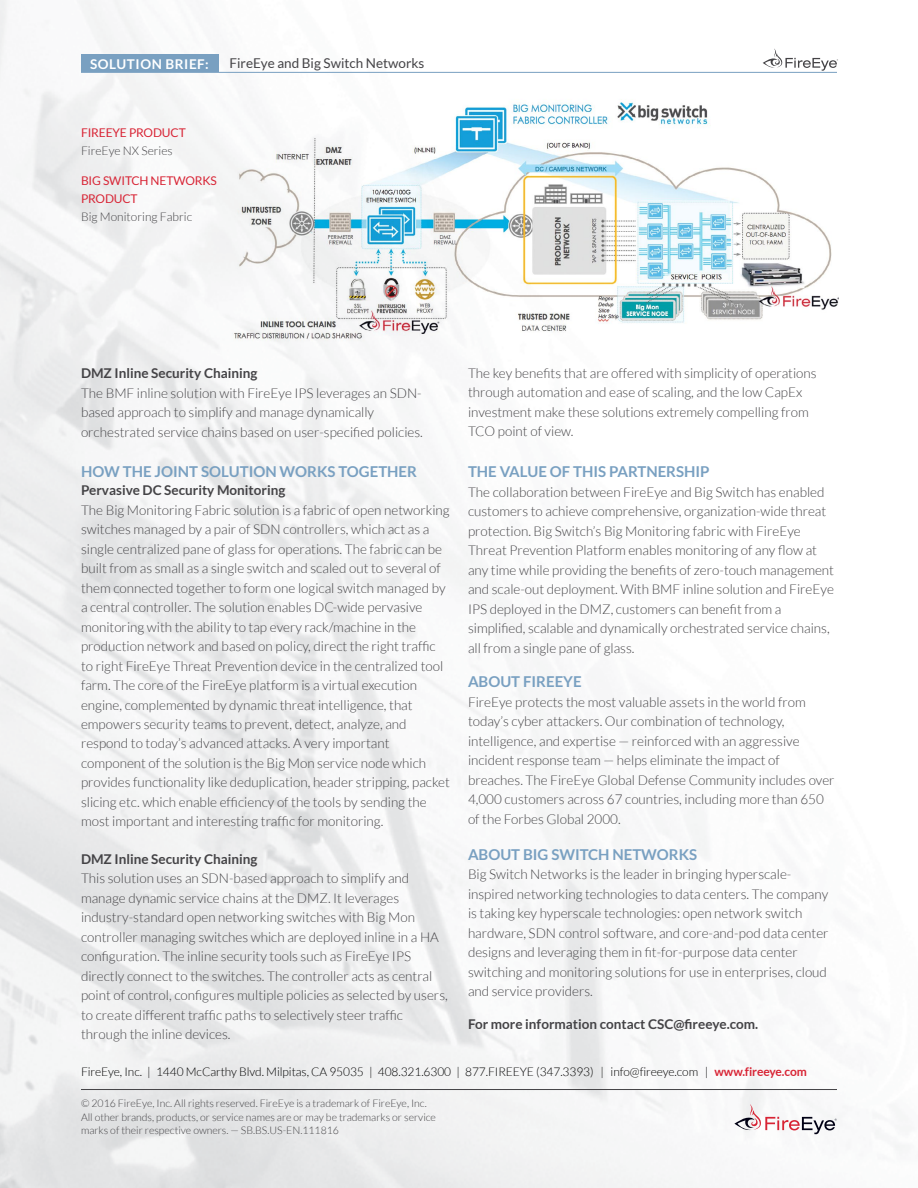
<style>
.page{position:relative;width:918px;height:1188px;background:#fff}
.page>*{position:absolute;margin:0;border:0;box-sizing:border-box;transform-origin:0 0}
.t1{font:700 15px "Lato";color:#79a0c1}
.t2{font:300 13.5px/19.5px "Lato";color:#444346}
.t3{font:700 13.5px "Lato";color:#444346}
.t4{font:13.5px "Lato";color:#444346}
.t5{font:700 13.5px "Lato";letter-spacing:.04em;color:#fff}
.t6{font:300 12px "Lato";letter-spacing:-.005em;color:#000}
.t7{font:12px/18px "Lato";letter-spacing:-.01em;color:#d82435}
.t8{font:300 12px "Lato";color:#444346}
.t9{font:300 10.5px/13.5px "Lato";color:#444346}
.s1{font-weight:700;color:#d82435}
</style>
<div class="page">
<hr style="left:81px;top:72px;width:756px;height:1px;background:#79a0c1">
<div style="left:81px;top:54px;width:138px;height:18px;background:#79a0c1"></div>
<svg style="left:763px;top:48px;width:75px;height:23px"></svg>
<hr style="left:81px;top:1089px;width:756px;height:1px;background:#444346">
<svg style="left:734px;top:1104px;width:103px;height:30px"></svg>
<img style="left:227px;top:82px;width:612px;height:261px">
<p class="t5" style="left:90px;top:56px;width:120px">SOLUTION BRIEF:</p>
<p class="t4" style="left:230px;top:55px;width:197px">FireEye and Big Switch Networks</p>
<p class="t7" style="left:81px;top:124px;width:106px">FIREEYE PRODUCT</p>
<p class="t8" style="left:81px;top:145px;width:93px">FireEye NX Series</p>
<p class="t7" style="left:81px;top:172px;width:137px">BIG SWITCH NETWORKS<br>PRODUCT</p>
<p class="t8" style="left:81px;top:211px;width:113px">Big Monitoring Fabric</p>
<p class="t3" style="left:81px;top:365px;width:178px">DMZ Inline Security Chaining</p>
<p class="t2" style="left:81px;top:383px;width:343px">The BMF inline solution with FireEye IPS leverages an SDN&shy;based approach to simplify and manage dynamically orchestrated service chains based on user-specified policies.</p>
<p class="t1" style="left:81px;top:463px;width:338px">HOW THE JOINT SOLUTION WORKS TOGETHER</p>
<p class="t3" style="left:81px;top:482px;width:206px">Pervasive DC Security Monitoring</p>
<p class="t2" style="left:81px;top:500px;width:370px">The Big Monitoring Fabric solution is a fabric of open networking switches managed by a pair of SDN controllers, which act as a single centralized pane of glass for operations. The fabric can be built from as small as a single switch and scaled out to several of them connected together to form one logical switch managed by a central controller. The solution enables DC-wide pervasive monitoring with the ability to tap every rack/machine in the production network and based on policy, direct the right traffic to right FireEye Threat Prevention device in the centralized tool farm. The core of the FireEye platform is a virtual execution engine, complemented by dynamic threat intelligence, that empowers security teams to prevent, detect, analyze, and respond to today’s advanced attacks. A very important component of the solution is the Big Mon service node which provides functionality like deduplication, header stripping, packet slicing etc. which enable efficiency of the tools by sending the most important and interesting traffic for monitoring.</p>
<p class="t3" style="left:81px;top:851px;width:178px">DMZ Inline Security Chaining</p>
<p class="t2" style="left:81px;top:869px;width:368px">This solution uses an SDN-based approach to simplify and manage dynamic service chains at the DMZ. It leverages industry-standard open networking switches with Big Mon controller managing switches which are deployed inline in a HA configuration. The inline security tools such as FireEye IPS directly connect to the switches. The controller acts as central point of control, configures multiple policies as selected by users, to create different traffic paths to selectively steer traffic through the inline devices.</p>
<p class="t2" style="left:468px;top:363px;width:350px">The key benefits that are offered with simplicity of operations through automation and ease of scaling, and the low CapEx investment make these solutions extremely compelling from TCO point of view.</p>
<p class="t1" style="left:468px;top:463px;width:243px">THE VALUE OF THIS PARTNERSHIP</p>
<p class="t2" style="left:468px;top:482px;width:368px">The collaboration between FireEye and Big Switch has enabled customers to achieve comprehensive, organization-wide threat protection. Big Switch’s Big Monitoring fabric with FireEye Threat Prevention Platform enables monitoring of any flow at any time while providing the benefits of zero-touch management and scale-out deployment. With BMF inline solution and FireEye IPS deployed in the DMZ, customers can benefit from a simplified, scalable and dynamically orchestrated service chains, all from a single pane of glass.</p>
<p class="t1" style="left:468px;top:673px;width:115px">ABOUT FIREEYE</p>
<p class="t2" style="left:468px;top:692px;width:368px">FireEye protects the most valuable assets in the world from today’s cyber attackers. Our combination of technology, intelligence, and expertise — reinforced with an aggressive incident response team — helps eliminate the impact of breaches. The FireEye Global Defense Community includes over 4,000 customers across 67 countries, including more than 650 of the Forbes Global 2000.</p>
<p class="t1" style="left:468px;top:846px;width:231px">ABOUT BIG SWITCH NETWORKS</p>
<p class="t2" style="left:468px;top:865px;width:362px">Big Switch Networks is the leader in bringing hyperscale&shy;inspired networking technologies to data centers. The company is taking key hyperscale technologies: open network switch hardware, SDN control software, and core-and-pod data center designs and leveraging them in fit-for-purpose data center switching and monitoring solutions for use in enterprises, cloud and service providers.</p>
<p class="t3" style="left:468px;top:1016px;width:292px">For more information contact CSC@fireeye.com.</p>
<p class="t6" style="left:81px;top:1065px;width:728px">FireEye, Inc. | 1440 McCarthy Blvd. Milpitas, CA 95035 | 408.321.6300 | 877.FIREEYE (347.3393) | info@fireeye.com | <span class="s1">www.fireeye.com</span></p>
<p class="t9" style="left:81px;top:1097px;width:356px">© 2016 FireEye, Inc. All rights reserved. FireEye is a trademark of FireEye, Inc.<br>All other brands, products, or service names are or may be trademarks or service marks of their respective owners. — SB.BS.US-EN.111816</p>
</div>
